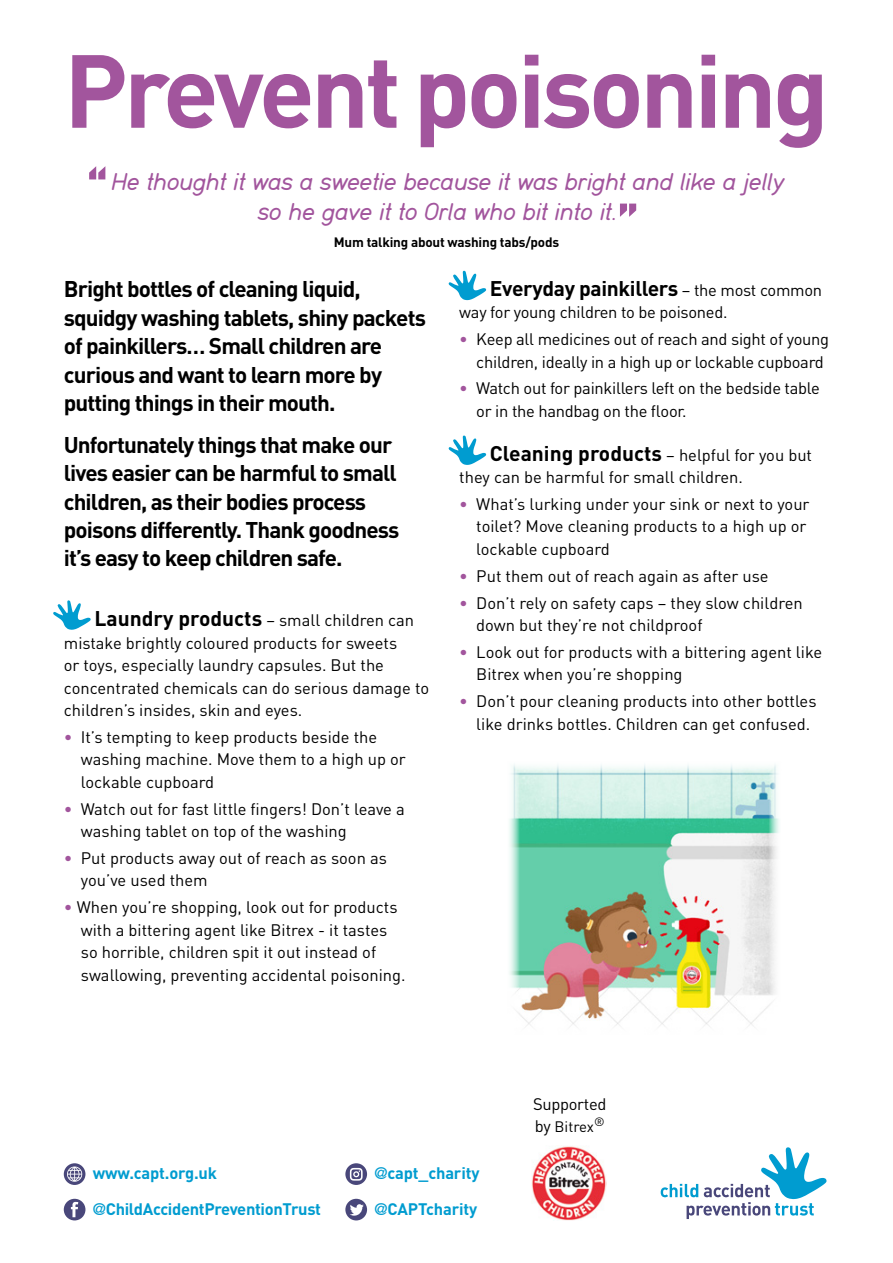
<style>
.page{position:relative;width:893px;height:1263px;background:#fff}
.page>*{position:absolute;margin:0;border:0;box-sizing:border-box;transform-origin:0 0}
.t1{font:700 102px "DIN";letter-spacing:-.04em;color:#a2559d}
.t2{font:25.5px/30px "Din 17 Itlic";color:#a2559d}
.t3{font:700 22.5px/28.5px "DIN";letter-spacing:-.04em;color:#000}
.t4{font:700 21px "DIN";letter-spacing:-.015em;color:#000}
.t5{font:16.5px/22.5px "DIN";color:#000}
.t6{font:700 16.5px "DIN";letter-spacing:-.02em;color:#009cd0}
.t7{font:15px "DIN";color:#000}
.t8{font:700 13.5px "DIN";letter-spacing:-.015em;color:#000}
.s1{font-weight:700;font-size:21px}
.s2{color:#a2559d}
.s3{font-weight:400;font-size:16.5px}
.s4{font-size:16.5px}
.s5{font-family:"DIN Alternate"}
</style>
<div class="page">
<svg style="left:620px;top:204px;width:16px;height:13px"></svg>
<svg style="left:89px;top:166px;width:16px;height:13px"></svg>
<svg style="left:53px;top:600px;width:38px;height:30px"></svg>
<svg style="left:449px;top:271px;width:37px;height:29px"></svg>
<svg style="left:449px;top:435px;width:37px;height:30px"></svg>
<img style="left:532px;top:1146px;width:75px;height:74px">
<svg style="left:661px;top:1147px;width:165px;height:72px"></svg>
<svg style="left:64px;top:1199px;width:21px;height:21px"></svg>
<svg style="left:345px;top:1163px;width:22px;height:22px"></svg>
<svg style="left:345px;top:1199px;width:22px;height:21px"></svg>
<svg style="left:64px;top:1163px;width:21px;height:22px"></svg>
<img style="left:509px;top:764px;width:270px;height:262px">
<p class="t1" style="left:64px;top:24px;width:767px">Prevent poisoning</p>
<p class="t2" style="left:257px;top:168px;width:527px;text-indent:-147px">He thought it was a sweetie because it was bright and like a jelly so he gave it to Orla who bit into it.</p>
<p class="t8" style="left:334px;top:233px;width:227px">Mum talking about washing tabs/pods</p>
<p class="t3" style="left:64px;top:274px;width:364px">Bright bottles of cleaning liquid, squidgy washing tablets, shiny packets of painkillers… Small children are curious and want to learn more by putting things in their mouth.</p>
<p class="t3" style="left:64px;top:429px;width:337px">Unfortunately things that make our lives easier can be harmful to small children, as their bodies process poisons differently. Thank goodness it’s easy to keep children safe.</p>
<p class="t5" style="left:64px;top:608px;width:367px;text-indent:31px"><span class="s1">Laundry products</span> – small children can mistake brightly coloured products for sweets<br>or toys, especially laundry capsules. But the concentrated chemicals can do serious damage to children’s insides, skin and eyes.</p>
<p class="t5" style="left:81px;top:725px;width:326px;text-indent:-17px"><span class="s2">•</span> It’s tempting to keep products beside the washing machine. Move them to a high up or lockable cupboard</p>
<p class="t5" style="left:81px;top:797px;width:325px;text-indent:-17px"><span class="s2">•</span> Watch out for fast little fingers! Don’t leave a washing tablet on top of the washing</p>
<p class="t5" style="left:81px;top:846px;width:308px;text-indent:-17px"><span class="s2">•</span> Put products away out of reach as soon as you’ve used them</p>
<p class="t5" style="left:81px;top:895px;width:326px;text-indent:-17px"><span class="s2">•</span> When you’re shopping, look out for products with a bittering agent like Bitrex - it tastes so horrible, children spit it out instead of swallowing, preventing accidental poisoning.</p>
<p class="t4" style="left:490px;top:275px;width:334px">Everyday painkillers <span class="s3">– the most common</span></p>
<p class="t5" style="left:459px;top:301px;width:270px">way for young children to be poisoned.</p>
<p class="t5" style="left:476px;top:328px;width:354px;text-indent:-17px"><span class="s2">•</span> Keep all medicines out of reach and sight of young children, ideally in a high up or lockable cupboard</p>
<p class="t5" style="left:476px;top:377px;width:345px;text-indent:-17px"><span class="s2">•</span> Watch out for painkillers left on the bedside table or in the handbag on the floor.</p>
<p class="t5" style="left:459px;top:443px;width:354px;text-indent:31px"><span class="s1">Cleaning products</span> – helpful for you but they can be harmful for small children.</p>
<p class="t5" style="left:476px;top:492px;width:335px;text-indent:-17px"><span class="s2">•</span> What’s lurking under your sink or next to your toilet? Move cleaning products to a high up or lockable cupboard</p>
<p class="t5" style="left:459px;top:564px;width:311px"><span class="s2">•</span> Put them out of reach again as after use</p>
<p class="t5" style="left:476px;top:591px;width:328px;text-indent:-17px"><span class="s2">•</span> Don’t rely on safety caps – they slow children down but they’re not childproof</p>
<p class="t5" style="left:476px;top:640px;width:347px;text-indent:-17px"><span class="s2">•</span> Look out for products with a bittering agent like<br>Bitrex when you’re shopping</p>
<p class="t5" style="left:476px;top:689px;width:342px;text-indent:-17px"><span class="s2">•</span> Don’t pour cleaning products into other bottles like drinks bottles. Children can get confused.</p>
<p class="t5" style="left:533px;top:1092px;width:75px">Supported</p>
<p class="t7" style="left:535px;top:1117px;width:71px"><span class="s4">by</span> Bitrex<sup>®</sup></p>
<p class="t6" style="left:93px;top:1162px;width:126px">www.capt.org.uk</p>
<p class="t6" style="left:93px;top:1199px;width:230px"><span class="s5">@</span>ChildAccidentPreventionTrust</p>
<p class="t6" style="left:374px;top:1162px;width:106px"><span class="s5">@</span>capt_charity</p>
<p class="t6" style="left:374px;top:1199px;width:104px"><span class="s5">@</span>CAPTcharity</p>
</div>
